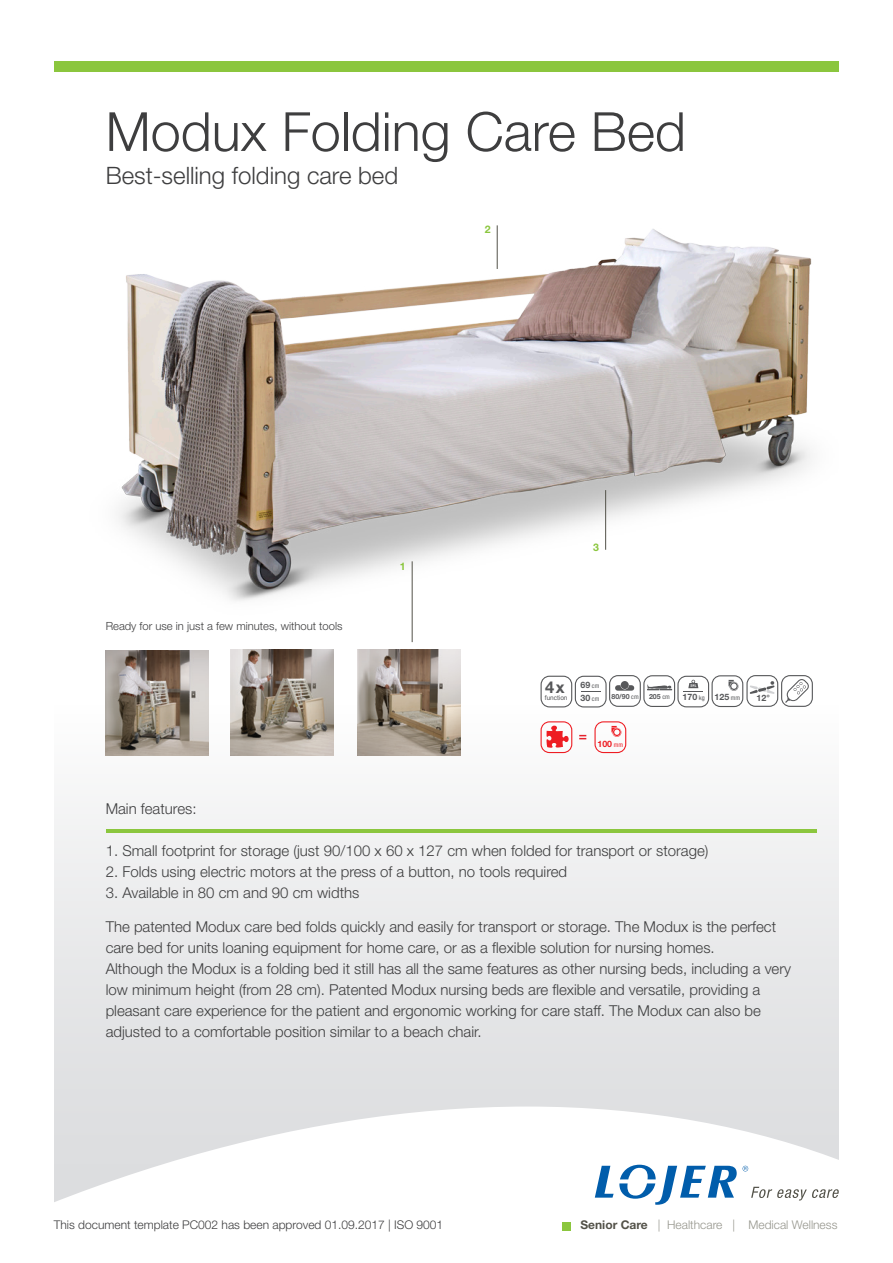
<style>
.page{position:relative;width:893px;height:1263px;background:#fff}
.page>*{position:absolute;margin:0;border:0;box-sizing:border-box;transform-origin:0 0}
.Taulukkoleipäteksti{font:300 54px "Helvetica Neue LT Std";color:#3e3e3f}
.Taulukkoleipäteksti-2{font:300 24px "Helvetica Neue LT Std";color:#3e3e3f}
.Ominaisuudet_vasen{font:700 16.5px "Helvetica Neue LT Std";color:#57585a}
.Taulukkoleipäteksti-3{font:300 15px "Helvetica Neue LT Std";color:#3e3e3f}
.Taulukkoleipäteksti-4{font:300 12px "Helvetica Neue LT Std";color:#3e3e3f}
.Taulukkoleipäteksti-5{font:300 12px "Helvetica Neue LT Std";color:#96968d}
.Taulukkoleipäteksti-6{font:300 11.25px "Helvetica Neue LT Std";color:#3e3e3f}
.Leipäteksti__tasapal{font:700 10.5px "Helvetica Neue LT Std";color:#8bc63e}
.Ominaisuudet_vasen-2{font:700 8.85px "Helvetica Neue LT Std";color:#57585a}
.Ominaisuudet_vasen-3{font:700 8.85px "Helvetica Neue LT Std";color:#ee1d23}
.Ominaisuudet_vasen-4{font:700 7.05px "Helvetica Neue LT Std";color:#57585a}
.t1{font:6.45px "Arial";color:#57585a}
.s1{font-weight:400;font-stretch:condensed;font-size:6.45px}
.s2{font-weight:700;color:#535249}
</style>
<div class="page">
<img style="left:118px;top:225px;width:694px;height:401px">
<hr style="left:605px;top:490px;width:1px;height:60px;background:#535249">
<hr style="left:412px;top:561px;width:1px;height:81px;background:#535249">
<svg style="left:54px;top:681px;width:785px;height:550px"></svg>
<svg style="left:751px;top:1187px;width:88px;height:13px"></svg>
<svg style="left:595px;top:1165px;width:142px;height:40px"></svg>
<svg style="left:743px;top:1166px;width:5px;height:5px"></svg>
<div style="left:563px;top:1222px;width:8px;height:8px;background:#8bc63e"></div>
<div style="left:54px;top:61px;width:785px;height:11px;background:#8bc63e"></div>
<hr style="left:106px;top:830px;width:710px;height:3px;background:#8bc63e">
<img style="left:358px;top:649px;width:103px;height:107px">
<img style="left:230px;top:649px;width:104px;height:107px">
<img style="left:106px;top:650px;width:103px;height:106px">
<hr style="left:497px;top:225px;width:1px;height:44px;background:#535249">
<svg style="left:579px;top:735px;width:7px;height:4px"></svg>
<svg style="left:594px;top:721px;width:32px;height:32px"></svg>
<svg style="left:541px;top:721px;width:31px;height:32px"></svg>
<svg style="left:541px;top:675px;width:272px;height:32px"></svg>
<p class="Taulukkoleipäteksti" style="left:106px;top:99px;width:582px">Modux Folding Care Bed</p>
<p class="Taulukkoleipäteksti-2" style="left:106px;top:160px;width:294px">Best-selling folding care bed</p>
<p class="Leipäteksti__tasapal" style="left:485px;top:223px;width:7px">2</p>
<p class="Taulukkoleipäteksti-6" style="left:106px;top:619px;width:238px">Ready for use in just a few minutes, without tools</p>
<p class="Leipäteksti__tasapal" style="left:400px;top:559px;width:7px">1</p>
<p class="Leipäteksti__tasapal" style="left:593px;top:541px;width:7px">3</p>
<p class="Ominaisuudet_vasen" style="left:545px;top:677px;width:21px">4 x</p>
<p class="Ominaisuudet_vasen-2" style="left:581px;top:679px;width:20px">69 <span class="s1">cm</span></p>
<p class="Ominaisuudet_vasen-2" style="left:581px;top:693px;width:20px">30 <span class="s1">cm</span></p>
<p class="Ominaisuudet_vasen-2" style="left:683px;top:692px;width:24px">170 <span class="s1">kg</span></p>
<p class="Ominaisuudet_vasen-2" style="left:714px;top:692px;width:27px">125 <span class="s1">mm</span></p>
<p class="Ominaisuudet_vasen-2" style="left:757px;top:693px;width:15px">12°</p>
<p class="Ominaisuudet_vasen-3" style="left:597px;top:738px;width:27px">100 <span class="s1">mm</span></p>
<p class="Ominaisuudet_vasen-4" style="left:611px;top:692px;width:29px">80/90 <span class="s1">cm</span></p>
<p class="Ominaisuudet_vasen-4" style="left:649px;top:692px;width:22px">205 <span class="s1">cm</span></p>
<p class="t1" style="left:545px;top:693px;width:24px">function</p>
<p class="Taulukkoleipäteksti-3" style="left:106px;top:800px;width:92px">Main features:</p>
<p class="Taulukkoleipäteksti-3" style="left:106px;top:842px;width:604px">1. Small footprint for storage (just 90/100 x 60 x 127 cm when folded for transport or storage)</p>
<p class="Taulukkoleipäteksti-3" style="left:106px;top:863px;width:463px">2. Folds using electric motors at the press of a button, no tools required</p>
<p class="Taulukkoleipäteksti-3" style="left:106px;top:884px;width:255px">3. Available in 80 cm and 90 cm widths</p>
<p class="Taulukkoleipäteksti-3" style="left:106px;top:918px;width:672px">The patented Modux care bed folds quickly and easily for transport or storage. The Modux is the perfect</p>
<p class="Taulukkoleipäteksti-3" style="left:106px;top:939px;width:611px">care bed for units loaning equipment for home care, or as a flexible solution for nursing homes.</p>
<p class="Taulukkoleipäteksti-3" style="left:106px;top:960px;width:687px">Although the Modux is a folding bed it still has all the same features as other nursing beds, including a very</p>
<p class="Taulukkoleipäteksti-3" style="left:106px;top:981px;width:656px">low minimum height (from 28 cm). Patented Modux nursing beds are flexible and versatile, providing a</p>
<p class="Taulukkoleipäteksti-3" style="left:106px;top:1002px;width:657px">pleasant care experience for the patient and ergonomic working for care staff. The Modux can also be</p>
<p class="Taulukkoleipäteksti-3" style="left:106px;top:1023px;width:377px">adjusted to a comfortable position similar to a beach chair.</p>
<p class="Taulukkoleipäteksti-4" style="left:54px;top:1218px;width:391px">This document template PC002 has been approved 01.09.2017 | ISO 9001</p>
<p class="Taulukkoleipäteksti-5" style="left:580px;top:1217px;width:258px"><span class="s2">Senior Care</span> | Healthcare | Medical Wellness</p>
</div>
